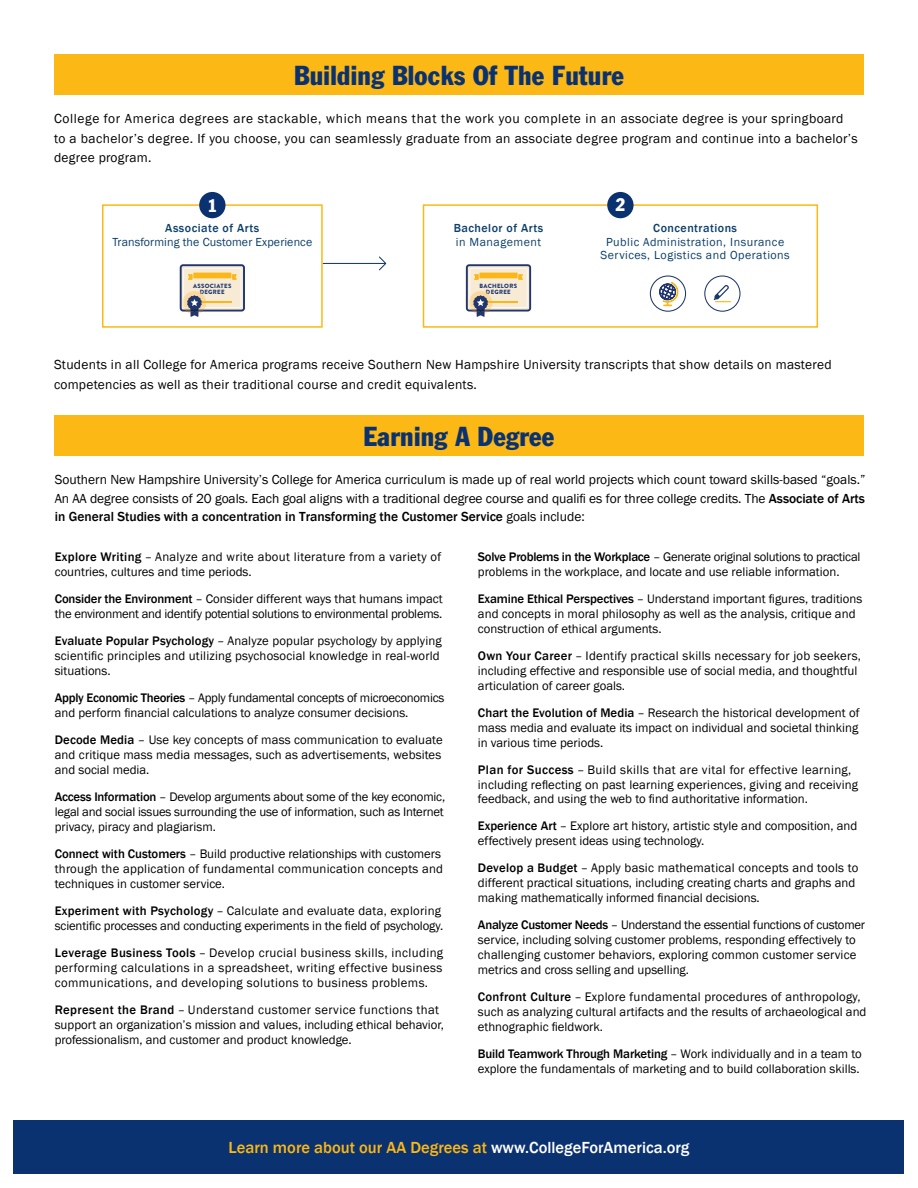
<style>
.page{position:relative;width:918px;height:1188px;background:#fff}
.page>*{position:absolute;margin:0;border:0;box-sizing:border-box;transform-origin:0 0}
.t1{font:condensed 27px "Franklin Gothic";letter-spacing:.01em;color:#0b3270}
.t2{font:condensed 18px "Franklin Gothic";color:#fff}
.t3{font:500 16.5px "Franklin Gothic";color:#fcb814}
.t4{font:13.5px/19.5px "Franklin Gothic";letter-spacing:.02em;color:#000}
.t5{font:13.5px/19.5px "Franklin Gothic";letter-spacing:-.005em;color:#000}
.t6{font:500 13.5px "Franklin Gothic";color:#000}
.t7{font:12.75px/15px "Franklin Gothic";color:#000}
.t8{font:12.75px/15px "Franklin Gothic";letter-spacing:-.02em;color:#000}
.t9{font:12.75px/15px "Franklin Gothic";letter-spacing:.02em;color:#000}
.t10{font:12px/13.5px "Franklin Gothic";letter-spacing:.04em;color:#0c3f6a;text-align:center}
.t11{font:12px/13.5px "Franklin Gothic";letter-spacing:.01em;color:#0c3f6a;text-align:center}
.t12{font:500 12px "Franklin Gothic";letter-spacing:.04em;color:#0c3f6a}
.t13{font:900 6.15px/6.1px "Brandon Text";letter-spacing:.05em;color:#20366d;text-align:center}
.s1{font-weight:500;color:#0c406b}
.s2{font-weight:500}
.s3{font-family:"Franklin Gothic URW"}
.s4{font-weight:400}
.s5{color:#fff}
</style>
<div class="page">
<div style="left:54px;top:54px;width:810px;height:41px;background:#fcb814"></div>
<div style="left:54px;top:415px;width:810px;height:41px;background:#fcb814"></div>
<svg style="left:378px;top:256px;width:9px;height:15px"></svg>
<hr style="left:323px;top:263px;width:62px;height:1px;background:#0b3270">
<div style="left:102px;top:204px;width:221px;height:124px;border:2px solid #fcb814"></div>
<div style="left:199px;top:192px;width:27px;height:26px;background:#0b3270;border-radius:50%"></div>
<svg style="left:180px;top:264px;width:65px;height:53px;background:#d4c9b3"></svg>
<div style="left:423px;top:204px;width:395px;height:124px;border:2px solid #fcb814"></div>
<svg style="left:714px;top:285px;width:17px;height:17px"></svg>
<div style="left:704px;top:275px;width:37px;height:37px;border:1px solid #20366d;border-radius:50%"></div>
<div style="left:650px;top:275px;width:36px;height:37px;border:1px solid #20366d;border-radius:50%"></div>
<svg style="left:659px;top:282px;width:20px;height:24px"></svg>
<svg style="left:466px;top:264px;width:65px;height:53px;background:#d4c9b3"></svg>
<div style="left:607px;top:192px;width:27px;height:26px;background:#0b3270;border-radius:50%"></div>
<div style="left:14px;top:1120px;width:890px;height:54px;background:#0b3270"></div>
<h1 class="t1" style="left:294px;top:59px;width:331px">Building Blocks Of The Future</h1>
<p class="t4" style="left:54px;top:109px;width:805px">College for America degrees are stackable, which means that the work you complete in an associate degree is your springboard to a bachelor’s degree. If you choose, you can seamlessly graduate from an associate degree program and continue into a bachelor’s degree program.</p>
<h2 class="t2" style="left:208px;top:195px;width:11px">1</h2>
<p class="t11" style="left:112px;top:222px;width:201px"><span class="s1">Associate</span> <span class="s2">of Arts<br></span>Transforming the Customer Experience</p>
<p class="t13" style="left:193px;top:282px;width:40px">ASSOCIATES<br>DEGREE</p>
<p class="t12" style="left:454px;top:221px;width:91px">Bachelor of Arts</p>
<p class="t10" style="left:456px;top:235px;width:87px">in Management</p>
<p class="t13" style="left:480px;top:282px;width:39px">BACHELORS<br>DEGREE</p>
<h2 class="t2" style="left:615px;top:194px;width:11px">2</h2>
<p class="t12" style="left:653px;top:221px;width:85px">Concentrations</p>
<p class="t10" style="left:601px;top:235px;width:191px">Public Administration, Insurance<br>Services, Logistics and Operations</p>
<p class="t4" style="left:54px;top:355px;width:779px">Students in all College for America programs receive Southern New Hampshire University transcripts that show details on mastered competencies as well as their traditional course and credit equivalents.</p>
<h1 class="t1" style="left:364px;top:420px;width:192px">Earning A Degree</h1>
<p class="t5" style="left:55px;top:470px;width:812px">Southern New Hampshire University’s College for America curriculum is made up of real world projects which count toward skills-based “goals.”<br>An AA degree consists of 20 goals. Each goal aligns with a traditional degree course and qualifi es for three college credits. The <span class="s2">Associate of Arts</span></p>
<p class="t6" style="left:55px;top:508px;width:531px">in General Studies with a <span class="s3">concentration</span> in Transforming the Customer Service <span class="s4">goals include:</span></p>
<p class="t9" style="left:55px;top:549px;width:388px"><span class="s2">Explore Writing</span> – Analyze and write about literature from a variety of countries, cultures and time periods.</p>
<p class="t8" style="left:55px;top:591px;width:389px"><span class="s2">Consider the Environment</span> – Consider different ways that humans impact the environment and identify potential solutions to environmental problems.</p>
<p class="t7" style="left:55px;top:633px;width:388px"><span class="s2">Evaluate Popular Psychology</span> – Analyze popular psychology by applying scientific principles and utilizing psychosocial knowledge in real-world situations.</p>
<p class="t7" style="left:55px;top:690px;width:391px"><span class="s2">Apply Economic Theories</span> – Apply fundamental concepts of microeconomics and perform financial calculations to analyze consumer decisions.</p>
<p class="t7" style="left:55px;top:732px;width:389px;text-align:justify"><span class="s2">Decode Media</span> – Use key concepts of mass communication to evaluate and critique mass media messages, such as advertisements, websites and social media.</p>
<p class="t7" style="left:55px;top:789px;width:392px;text-align:justify"><span class="s2">Access Information</span> – Develop arguments about some of the key economic, legal and social issues surrounding the use of information, such as Internet privacy, piracy and plagiarism.</p>
<p class="t7" style="left:55px;top:846px;width:390px"><span class="s2">Connect with Customers</span> – Build productive relationships with customers through the application of fundamental communication concepts and techniques in customer service.</p>
<p class="t7" style="left:55px;top:903px;width:390px"><span class="s2">Experiment with Psychology</span> – Calculate and evaluate data, exploring scientific processes and conducting experiments in the field of psychology.</p>
<p class="t7" style="left:55px;top:945px;width:390px;text-align:justify"><span class="s2">Leverage Business Tools</span> – Develop crucial business skills, including performing calculations in a spreadsheet, writing effective business communications, and developing solutions to business problems.</p>
<p class="t7" style="left:55px;top:1002px;width:391px"><span class="s2">Represent the Brand</span> – Understand customer service functions that support an organization’s mission and values, including ethical behavior, professionalism, and customer and product knowledge.</p>
<p class="t7" style="left:478px;top:549px;width:384px"><span class="s2">Solve Problems in the Workplace</span> – Generate original solutions to practical problems in the workplace, and locate and use reliable information.</p>
<p class="t7" style="left:478px;top:591px;width:386px"><span class="s2">Examine Ethical Perspectives</span> – Understand important figures, traditions and concepts in moral philosophy as well as the analysis, critique and construction of ethical arguments.</p>
<p class="t7" style="left:478px;top:648px;width:385px"><span class="s2">Own Your Career</span> – Identify practical skills necessary for job seekers, including effective and responsible use of social media, and thoughtful articulation of career goals.</p>
<p class="t7" style="left:478px;top:705px;width:383px;text-align:justify"><span class="s2">Chart the Evolution of Media</span> – Research the historical development of mass media and evaluate its impact on individual and societal thinking in various time periods.</p>
<p class="t7" style="left:478px;top:762px;width:382px"><span class="s2">Plan for Success</span> – Build skills that are vital for effective learning, including reflecting on past learning experiences, giving and receiving feedback, and using the web to find authoritative information.</p>
<p class="t7" style="left:478px;top:819px;width:381px"><span class="s2">Experience Art</span> – Explore art history, artistic style and composition, and effectively present ideas using technology.</p>
<p class="t7" style="left:478px;top:861px;width:382px"><span class="s2">Develop a Budget</span> – Apply basic mathematical concepts and tools to different practical situations, including creating charts and graphs and making mathematically informed financial decisions.</p>
<p class="t7" style="left:478px;top:918px;width:389px"><span class="s2">Analyze Customer Needs</span> – Understand the essential functions of customer service, including solving customer problems, responding effectively to challenging customer behaviors, exploring common customer service metrics and cross selling and upselling.</p>
<p class="t7" style="left:478px;top:990px;width:390px"><span class="s2">Confront Culture</span> – Explore fundamental procedures of anthropology, such as analyzing cultural artifacts and the results of archaeological and ethnographic fieldwork.</p>
<p class="t7" style="left:478px;top:1047px;width:385px"><span class="s2">Build Teamwork Through Marketing</span> – Work individually and in a team to explore the fundamentals of marketing and to build collaboration skills.</p>
<p class="t3" style="left:229px;top:1137px;width:462px">Learn more about our AA Degrees at <span class="s5">www.CollegeForAmerica.org</span></p>
</div>
